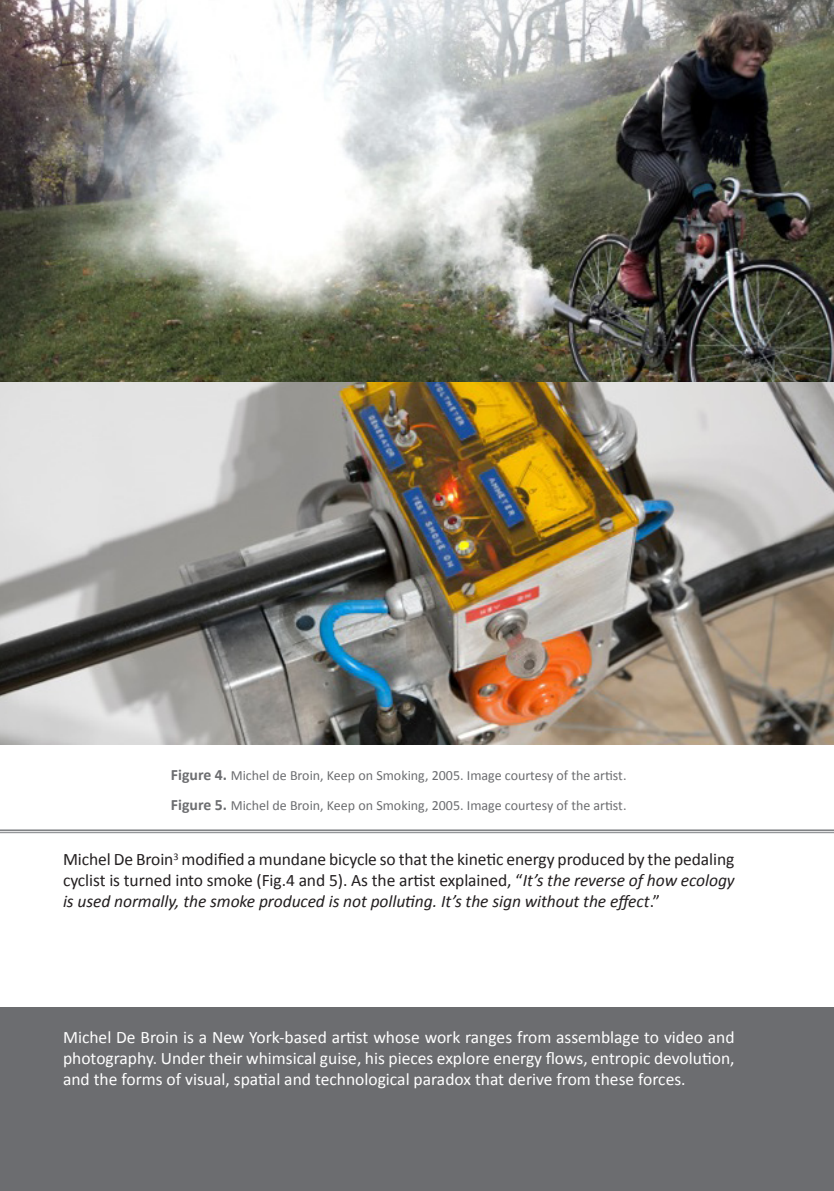
<style>
.page{position:relative;width:834px;height:1191px;background:#fff}
.page>*{position:absolute;margin:0;border:0;box-sizing:border-box;transform-origin:0 0}
.Predeterminado{font:17.5px/21px "Calibri";letter-spacing:-.005em;color:#231f20;text-align:justify}
.Predeterminado-2{font:17.5px/21px "Calibri";color:#fff;text-align:justify}
.Predeterminado-3{font:14px "Calibri";color:#6c6d70}
.s1{font-weight:700;font-size:15.75px}
.s2{font-style:italic}
</style>
<div class="page">
<div style="left:0;top:1007px;width:833px;height:184px;background:#6c6d70"></div>
<img style="left:0;top:0;width:833px;height:744px">
<hr style="left:0;top:829px;width:833px;height:2px;background:#808285">
<hr style="left:0;top:832px;width:833px;height:1px;background:#808285">
<p class="Predeterminado-3" style="left:171px;top:766px;width:457px"><span class="s1">Figure 4.</span> Michel de Broin, Keep on Smoking, 2005. Image courtesy of the artist.</p>
<p class="Predeterminado-3" style="left:171px;top:796px;width:457px"><span class="s1">Figure 5.</span> Michel de Broin, Keep on Smoking, 2005. Image courtesy of the artist.</p>
<p class="Predeterminado" style="left:63px;top:849px;width:673px">Michel De Broin<sup>3</sup> modified a mundane bicycle so that the kinetic energy produced by the pedaling cyclist is turned into smoke (Fig.4 and 5). As the artist explained, “<span class="s2">It’s the reverse of how ecology is used normally, the smoke produced is not polluting. It’s the sign without the effect</span>.”</p>
<p class="Predeterminado-2" style="left:63px;top:1026px;width:673px">Michel De Broin is a New York-based artist whose work ranges from assemblage to video and photography. Under their whimsical guise, his pieces explore energy flows, entropic devolution, and the forms of visual, spatial and technological paradox that derive from these forces.</p>
</div>
